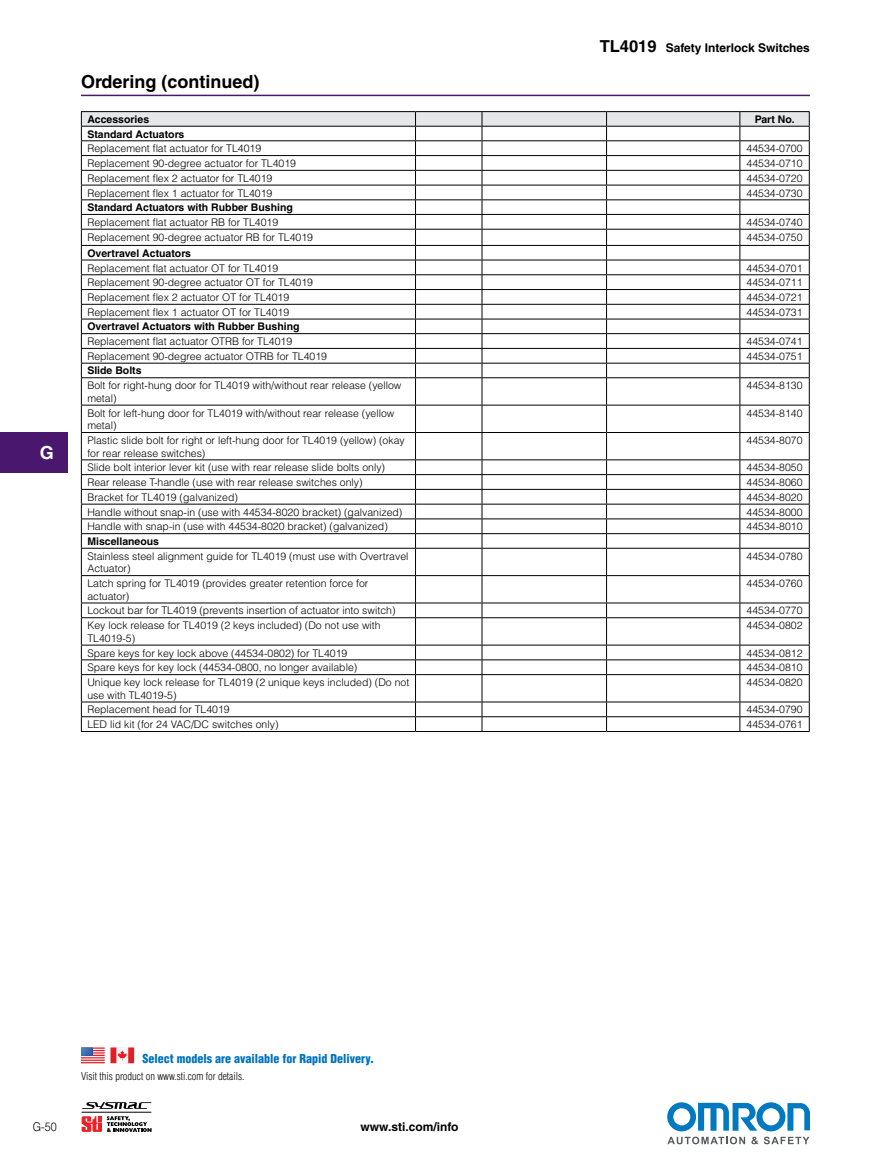
<style>
.page{position:relative;width:891px;height:1175px;background:#fff}
.page>*{position:absolute;margin:0;border:0;box-sizing:border-box;transform-origin:0 0}
.t1{font:700 18px "Helvetica";color:#000}
.t2{font:700 18px "Helvetica";color:#fff}
.t3{font:700 12px "Helvetica";color:#000}
.t4{font:900 condensed 12px "Helvetica";color:#0072bc}
.t5{font:300 12px "Helvetica";color:#000;scale:.9 1}
.t6{font:300 10.5px/12.6px "Helvetica";color:#000}
.t7{font:700 10.5px "Helvetica";color:#000}
.t8{font:300 condensed 10.5px "Helvetica";color:#000}
.s1{font-size:16.5px}
</style>
<div class="page">
<div style="left:0;top:432px;width:68px;height:40px;background:#49176d"></div>
<svg style="left:86px;top:1102px;width:66px;height:6px"></svg>
<hr style="left:82px;top:1111px;width:69px;height:1px;background:#000">
<svg style="left:82px;top:1116px;width:70px;height:15px"></svg>
<svg style="left:667px;top:1102px;width:143px;height:42px"></svg>
<svg style="left:81px;top:1047px;width:53px;height:16px"></svg>
<hr style="left:81px;top:95px;width:729px;height:1px;background:#49176d">
<hr style="left:81px;top:111px;width:335px;height:1px;background:#000">
<hr style="left:416px;top:111px;width:66px;height:1px;background:#000">
<hr style="left:482px;top:111px;width:125px;height:1px;background:#000">
<hr style="left:607px;top:111px;width:133px;height:1px;background:#000">
<hr style="left:740px;top:111px;width:70px;height:1px;background:#000">
<hr style="left:81px;top:731px;width:335px;height:1px;background:#000">
<hr style="left:416px;top:731px;width:66px;height:1px;background:#000">
<hr style="left:482px;top:731px;width:125px;height:1px;background:#000">
<hr style="left:607px;top:731px;width:133px;height:1px;background:#000">
<hr style="left:740px;top:731px;width:70px;height:1px;background:#000">
<svg style="left:81px;top:112px;width:729px;height:619px"></svg>
<hr style="left:81px;top:214px;width:335px;height:1px;background:#000">
<hr style="left:416px;top:214px;width:66px;height:1px;background:#000">
<hr style="left:482px;top:214px;width:125px;height:1px;background:#000">
<hr style="left:607px;top:214px;width:133px;height:1px;background:#000">
<hr style="left:740px;top:214px;width:70px;height:1px;background:#000">
<h1 class="t2" style="left:40px;top:442px;width:16px">G</h1>
<p class="t3" style="left:600px;top:40px;width:212px"><span class="s1">TL4019</span> Safety Interlock Switches</p>
<h1 class="t1" style="left:81px;top:71px;width:180px">Ordering (continued)</h1>
<p class="t7" style="left:87px;top:113px;width:63px">Accessories</p>
<p class="t7" style="left:755px;top:113px;width:42px">Part No.</p>
<p class="t7" style="left:87px;top:127px;width:99px">Standard Actuators</p>
<p class="t6" style="left:87px;top:142px;width:175px">Replacement flat actuator for TL4019</p>
<p class="t6" style="left:747px;top:142px;width:58px">44534-0700</p>
<p class="t6" style="left:87px;top:157px;width:210px">Replacement 90-degree actuator for TL4019</p>
<p class="t6" style="left:747px;top:157px;width:58px">44534-0710</p>
<p class="t6" style="left:87px;top:171px;width:187px">Replacement flex 2 actuator for TL4019</p>
<p class="t6" style="left:747px;top:171px;width:58px">44534-0720</p>
<p class="t6" style="left:87px;top:186px;width:187px">Replacement flex 1 actuator for TL4019</p>
<p class="t6" style="left:747px;top:186px;width:58px">44534-0730</p>
<p class="t7" style="left:87px;top:201px;width:207px">Standard Actuators with Rubber Bushing</p>
<p class="t6" style="left:87px;top:216px;width:192px">Replacement flat actuator RB for TL4019</p>
<p class="t6" style="left:747px;top:216px;width:58px">44534-0740</p>
<p class="t6" style="left:87px;top:230px;width:227px">Replacement 90-degree actuator RB for TL4019</p>
<p class="t6" style="left:747px;top:230px;width:58px">44534-0750</p>
<p class="t7" style="left:87px;top:247px;width:105px">Overtravel Actuators</p>
<p class="t6" style="left:87px;top:261px;width:192px">Replacement flat actuator OT for TL4019</p>
<p class="t6" style="left:747px;top:261px;width:58px">44534-0701</p>
<p class="t6" style="left:87px;top:276px;width:227px">Replacement 90-degree actuator OT for TL4019</p>
<p class="t6" style="left:747px;top:276px;width:58px">44534-0711</p>
<p class="t6" style="left:87px;top:291px;width:203px">Replacement flex 2 actuator OT for TL4019</p>
<p class="t6" style="left:747px;top:291px;width:58px">44534-0721</p>
<p class="t6" style="left:87px;top:305px;width:203px">Replacement flex 1 actuator OT for TL4019</p>
<p class="t6" style="left:747px;top:305px;width:58px">44534-0731</p>
<p class="t7" style="left:87px;top:320px;width:214px">Overtravel Actuators with Rubber Bushing</p>
<p class="t6" style="left:87px;top:335px;width:206px">Replacement flat actuator OTRB for TL4019</p>
<p class="t6" style="left:747px;top:335px;width:58px">44534-0741</p>
<p class="t6" style="left:87px;top:349px;width:241px">Replacement 90-degree actuator OTRB for TL4019</p>
<p class="t6" style="left:747px;top:349px;width:58px">44534-0751</p>
<p class="t7" style="left:87px;top:364px;width:56px">Slide Bolts</p>
<p class="t6" style="left:87px;top:379px;width:316px">Bolt for right-hung door for TL4019 with/without rear release (yellow metal)</p>
<p class="t6" style="left:747px;top:379px;width:58px">44534-8130</p>
<p class="t6" style="left:87px;top:406px;width:309px">Bolt for left-hung door for TL4019 with/without rear release (yellow metal)</p>
<p class="t6" style="left:747px;top:406px;width:58px">44534-8140</p>
<p class="t6" style="left:87px;top:433px;width:319px">Plastic slide bolt for right or left-hung door for TL4019 (yellow) (okay for rear release switches)</p>
<p class="t6" style="left:747px;top:433px;width:58px">44534-8070</p>
<p class="t6" style="left:87px;top:461px;width:299px">Slide bolt interior lever kit (use with rear release slide bolts only)</p>
<p class="t6" style="left:747px;top:461px;width:58px">44534-8050</p>
<p class="t6" style="left:87px;top:476px;width:277px">Rear release T-handle (use with rear release switches only)</p>
<p class="t6" style="left:747px;top:476px;width:58px">44534-8060</p>
<p class="t6" style="left:87px;top:490px;width:152px">Bracket for TL4019 (galvanized)</p>
<p class="t6" style="left:747px;top:490px;width:58px">44534-8020</p>
<p class="t6" style="left:87px;top:505px;width:317px">Handle without snap-in (use with 44534-8020 bracket) (galvanized)</p>
<p class="t6" style="left:747px;top:505px;width:58px">44534-8000</p>
<p class="t6" style="left:87px;top:520px;width:302px">Handle with snap-in (use with 44534-8020 bracket) (galvanized)</p>
<p class="t6" style="left:747px;top:520px;width:58px">44534-8010</p>
<p class="t7" style="left:87px;top:535px;width:73px">Miscellaneous</p>
<p class="t6" style="left:87px;top:549px;width:323px">Stainless steel alignment guide for TL4019 (must use with Overtravel<br>Actuator)</p>
<p class="t6" style="left:747px;top:549px;width:58px">44534-0780</p>
<p class="t6" style="left:87px;top:577px;width:283px">Latch spring for TL4019 (provides greater retention force for actuator)</p>
<p class="t6" style="left:747px;top:577px;width:58px">44534-0760</p>
<p class="t6" style="left:87px;top:604px;width:310px">Lockout bar for TL4019 (prevents insertion of actuator into switch)</p>
<p class="t6" style="left:747px;top:604px;width:58px">44534-0770</p>
<p class="t6" style="left:87px;top:619px;width:295px">Key lock release for TL4019 (2 keys included) (Do not use with<br>TL4019-5)</p>
<p class="t6" style="left:747px;top:619px;width:58px">44534-0802</p>
<p class="t6" style="left:87px;top:646px;width:262px">Spare keys for key lock above (44534-0802) for TL4019</p>
<p class="t6" style="left:747px;top:646px;width:58px">44534-0812</p>
<p class="t6" style="left:87px;top:661px;width:271px">Spare keys for key lock (44534-0800, no longer available)</p>
<p class="t6" style="left:747px;top:661px;width:58px">44534-0810</p>
<p class="t6" style="left:87px;top:675px;width:323px">Unique key lock release for TL4019 (2 unique keys included) (Do not use with TL4019-5)</p>
<p class="t6" style="left:747px;top:675px;width:58px">44534-0820</p>
<p class="t6" style="left:87px;top:703px;width:144px">Replacement head for TL4019</p>
<p class="t6" style="left:747px;top:703px;width:58px">44534-0790</p>
<p class="t6" style="left:87px;top:718px;width:193px">LED lid kit (for 24 VAC/DC switches only)</p>
<p class="t6" style="left:747px;top:718px;width:58px">44534-0761</p>
<p class="t4" style="left:142px;top:1051px;width:233px">Select models are available for Rapid Delivery.</p>
<p class="t8" style="left:81px;top:1069px;width:165px">Visit this product on www.sti.com for details.</p>
<p class="t5" style="left:33px;top:1119px;width:28px">G-50</p>
<p class="t3" style="left:361px;top:1119px;width:99px">www.sti.com/info</p>
</div>
